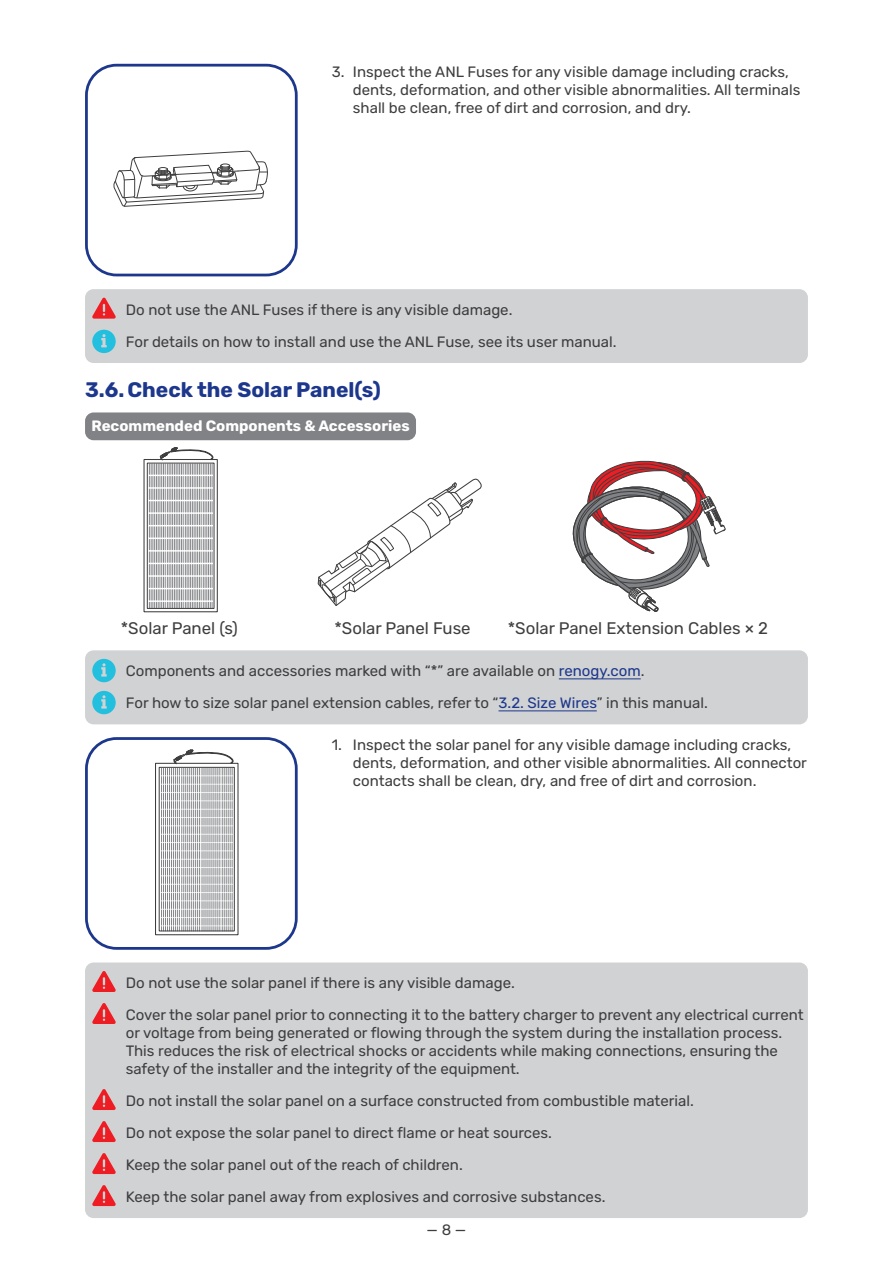
<style>
.page{position:relative;width:893px;height:1263px;background:#fff}
.page>*{position:absolute;margin:0;border:0;box-sizing:border-box;transform-origin:0 0}
.标_2{font:700 21px "Rubik";color:#1c378c}
.t1{font:16.8px "Rubik";color:#3e3e3f}
.正文{font:15px/18px "Rubik";color:#3e3e3f}
.灰色{font:700 15px "Rubik";color:#fff}
.s1{color:#1c378c}
</style>
<div class="page">
<div style="left:85px;top:412px;width:331px;height:28px;background:#808285;border-radius:9px"></div>
<svg style="left:85px;top:64px;width:213px;height:212px"></svg>
<svg style="left:113px;top:150px;width:155px;height:57px"></svg>
<div style="left:85px;top:289px;width:723px;height:74px;background:#d1d2d4;border-radius:9px"></div>
<svg style="left:92px;top:298px;width:24px;height:21px"></svg>
<svg style="left:92px;top:330px;width:24px;height:23px"></svg>
<div style="left:143px;top:459px;width:75px;height:153px;border:1px solid #3e3e3f"></div>
<svg style="left:149px;top:447px;width:64px;height:159px;background:#c1c2c3"></svg>
<div style="left:147px;top:463px;width:67px;height:145px;border:1px solid #3e3e3f"></div>
<svg style="left:317px;top:478px;width:165px;height:128px"></svg>
<svg style="left:572px;top:460px;width:154px;height:152px"></svg>
<div style="left:85px;top:650px;width:723px;height:74px;background:#d1d2d4;border-radius:9px"></div>
<svg style="left:92px;top:659px;width:24px;height:23px"></svg>
<hr style="left:559px;top:678px;width:82px;height:1px;background:#1c378c">
<svg style="left:92px;top:691px;width:24px;height:23px"></svg>
<hr style="left:499px;top:710px;width:98px;height:1px;background:#1c378c">
<svg style="left:85px;top:737px;width:213px;height:213px"></svg>
<div style="left:155px;top:763px;width:84px;height:172px;border:1px solid #3e3e3f"></div>
<svg style="left:161px;top:750px;width:72px;height:179px"></svg>
<div style="left:159px;top:767px;width:75px;height:164px;border:1px solid #3e3e3f"></div>
<div style="left:85px;top:962px;width:723px;height:256px;background:#d1d2d4;border-radius:9px"></div>
<svg style="left:92px;top:971px;width:24px;height:21px"></svg>
<svg style="left:92px;top:1003px;width:24px;height:21px"></svg>
<svg style="left:92px;top:1089px;width:24px;height:21px"></svg>
<svg style="left:92px;top:1121px;width:24px;height:21px"></svg>
<svg style="left:92px;top:1153px;width:24px;height:21px"></svg>
<svg style="left:92px;top:1185px;width:24px;height:21px"></svg>
<p class="正文" style="left:353px;top:63px;width:449px;text-indent:-21px">3. Inspect the ANL Fuses for any visible damage including cracks, dents, deformation, and other visible abnormalities. All terminals shall be clean, free of dirt and corrosion, and dry.</p>
<p class="正文" style="left:126px;top:301px;width:388px">Do not use the ANL Fuses if there is any visible damage.</p>
<p class="正文" style="left:126px;top:333px;width:492px">For details on how to install and use the ANL Fuse, see its user manual.</p>
<p class="标_2" style="left:85px;top:377px;width:297px">3.6. Check the Solar Panel(s)</p>
<p class="灰色" style="left:91px;top:417px;width:320px">Recommended Components &amp; Accessories</p>
<p class="t1" style="left:121px;top:619px;width:119px">*Solar Panel (s)</p>
<p class="t1" style="left:334px;top:619px;width:138px">*Solar Panel Fuse</p>
<p class="t1" style="left:508px;top:619px;width:262px">*Solar Panel Extension Cables × 2</p>
<p class="正文" style="left:126px;top:662px;width:520px">Components and accessories marked with “*” are available on <span class="s1">renogy.com</span>.</p>
<p class="正文" style="left:126px;top:694px;width:583px">For how to size solar panel extension cables, refer to “<span class="s1">3.2. Size Wires</span>” in this manual.</p>
<p class="正文" style="left:353px;top:736px;width:456px;text-indent:-21px">1. Inspect the solar panel for any visible damage including cracks, dents, deformation, and other visible abnormalities. All connector contacts shall be clean, dry, and free of dirt and corrosion.</p>
<p class="正文" style="left:126px;top:974px;width:391px">Do not use the solar panel if there is any visible damage.</p>
<p class="正文" style="left:126px;top:1006px;width:679px">Cover the solar panel prior to connecting it to the battery charger to prevent any electrical current or voltage from being generated or flowing through the system during the installation process.<br>This reduces the risk of electrical shocks or accidents while making connections, ensuring the safety of the installer and the integrity of the equipment.</p>
<p class="正文" style="left:126px;top:1092px;width:570px">Do not install the solar panel on a surface constructed from combustible material.</p>
<p class="正文" style="left:126px;top:1124px;width:428px">Do not expose the solar panel to direct flame or heat sources.</p>
<p class="正文" style="left:126px;top:1156px;width:338px">Keep the solar panel out of the reach of children.</p>
<p class="正文" style="left:126px;top:1188px;width:481px">Keep the solar panel away from explosives and corrosive substances.</p>
<p class="正文" style="left:427px;top:1221px;width:41px">— 8 —</p>
</div>
